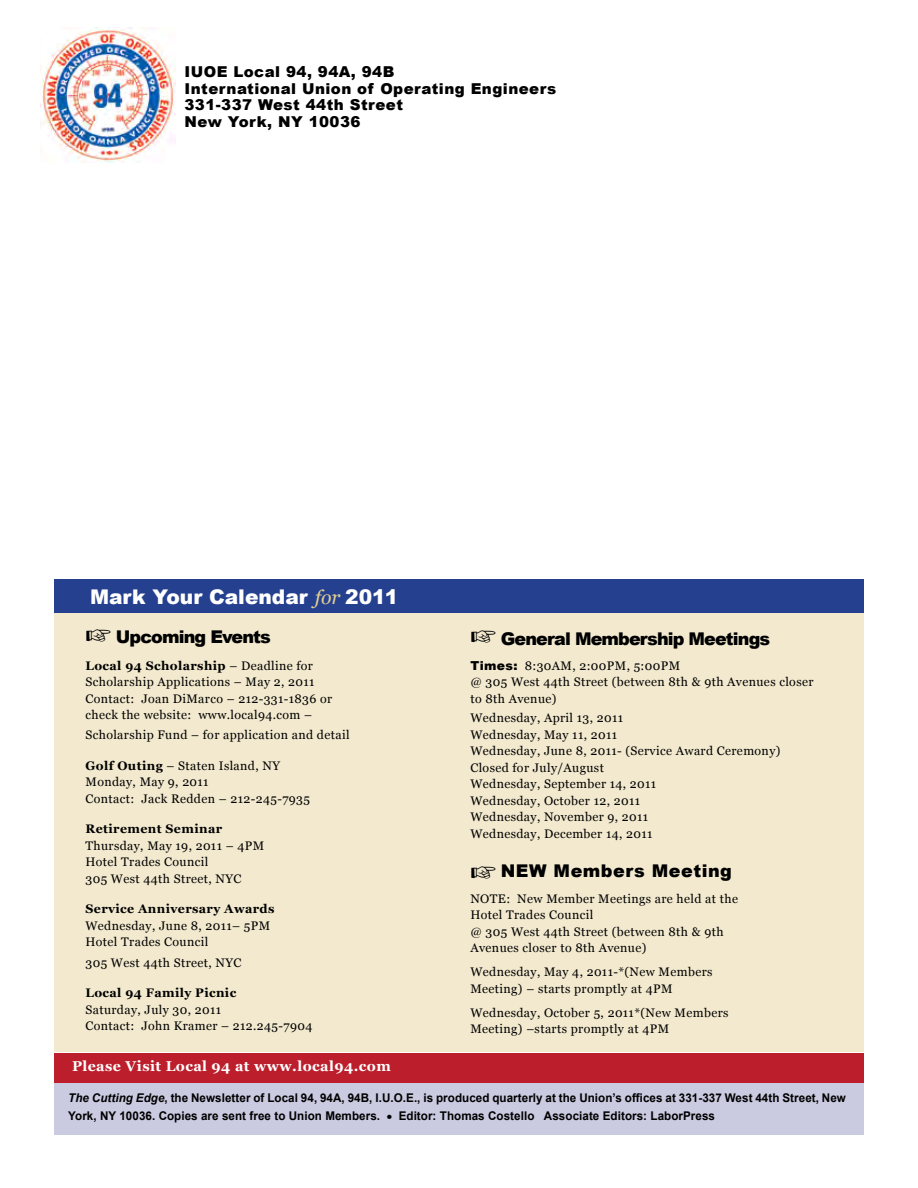
<style>
.page{position:relative;width:918px;height:1188px;background:#fff}
.page>*{position:absolute;margin:0;border:0;box-sizing:border-box;transform-origin:0 0}
.t1{font:900 20.25px "Arial";color:#fff}
.t2{font:900 17.55px "Arial";letter-spacing:-.05em;color:#000}
.t3{font:900 17.55px "Arial";letter-spacing:.03em;color:#000}
.t4{font:900 15px/16.5px "Arial";letter-spacing:.03em;color:#000}
.t5{font:700 14.25px "Georgia";letter-spacing:.03em;color:#fff}
.t6{font:12.3px/16.5px "Georgia";letter-spacing:.03em;color:#000}
.t7{font:700 12.3px "Georgia";letter-spacing:.03em;color:#000}
.t8{font:700 12px/18px "Arial";letter-spacing:.005em;color:#000}
.s1{font-family:"Georgia";font-weight:400;font-style:italic;font-size:19.5px;color:#e3d093}
.s2{font-weight:700}
.s3{font-family:"Arial";font-weight:900}
.s4{font-style:italic}
.s5{font-size:15px}
</style>
<div class="page">
<img style="left:40px;top:27px;width:135px;height:136px">
<div style="left:54px;top:1075px;width:810px;height:60px;background:#cacae1"></div>
<div style="left:54px;top:579px;width:810px;height:35px;background:#25408f"></div>
<div style="left:54px;top:614px;width:810px;height:438px;background:#f2e9ce"></div>
<div style="left:54px;top:1053px;width:810px;height:29px;background:#bc1e2c"></div>
<p class="t4" style="left:184px;top:63px;width:373px">IUOE Local 94, 94A, 94B<br>International Union of Operating Engineers<br>331-337 West 44th Street<br>New York, NY 10036</p>
<h1 class="t1" style="left:90px;top:582px;width:310px">Mark Your Calendar <span class="s1">for</span> 2011</h1>
<h2 class="t2" style="left:116px;top:624px;width:156px">Upcoming Events</h2>
<p class="t6" style="left:86px;top:657px;width:248px"><span class="s2">Local 94 Scholarship</span> – Deadline for Scholarship Applications – May 2, 2011<br>Contact: Joan DiMarco – 212-331-1836 or check the website: www.local94.com –</p>
<p class="t6" style="left:86px;top:727px;width:266px">Scholarship Fund – for application and detail</p>
<p class="t6" style="left:86px;top:758px;width:226px"><span class="s2">Golf Outing</span> – Staten Island, NY<br>Monday, May 9, 2011<br>Contact: Jack Redden – 212-245-7935</p>
<p class="t7" style="left:86px;top:821px;width:138px">Retirement Seminar</p>
<p class="t6" style="left:86px;top:838px;width:180px">Thursday, May 19, 2011 – 4PM<br>Hotel Trades Council<br>305 West 44th Street, NYC</p>
<p class="t7" style="left:86px;top:901px;width:191px">Service Anniversary Awards</p>
<p class="t6" style="left:86px;top:918px;width:186px">Wednesday, June 8, 2011– 5PM<br>Hotel Trades Council</p>
<p class="t6" style="left:86px;top:954px;width:157px">305 West 44th Street, NYC</p>
<p class="t7" style="left:86px;top:985px;width:152px">Local 94 Family Picnic</p>
<p class="t6" style="left:86px;top:1001px;width:228px">Saturday, July 30, 2011<br>Contact: John Kramer – 212.245-7904</p>
<p class="t5" style="left:72px;top:1057px;width:320px">Please Visit Local 94 at www.local94.com</p>
<h2 class="t2" style="left:501px;top:626px;width:271px">General Membership Meetings</h2>
<p class="t6" style="left:470px;top:658px;width:345px"><span class="s3">Times:</span> 8:30AM, 2:00PM, 5:00PM<br>@ 305 West 44th Street (between 8th &amp; 9th Avenues closer to 8th Avenue)</p>
<p class="t6" style="left:470px;top:710px;width:312px">Wednesday, April 13, 2011<br>Wednesday, May 11, 2011<br>Wednesday, June 8, 2011- (Service Award Ceremony)<br>Closed for July/August<br>Wednesday, September 14, 2011<br>Wednesday, October 12, 2011<br>Wednesday, November 9, 2011<br>Wednesday, December 14, 2011</p>
<h2 class="t3" style="left:501px;top:858px;width:233px">NEW Members Meeting</h2>
<p class="t6" style="left:470px;top:890px;width:269px">NOTE: New Member Meetings are held at the<br>Hotel Trades Council<br>@ 305 West 44th Street (between 8th &amp; 9th<br>Avenues closer to 8th Avenue)</p>
<p class="t6" style="left:470px;top:964px;width:244px">Wednesday, May 4, 2011-*(New Members<br>Meeting) – starts promptly at 4PM</p>
<p class="t6" style="left:470px;top:1004px;width:260px">Wednesday, October 5, 2011*(New Members<br>Meeting) –starts promptly at 4PM</p>
<p class="t8" style="left:68px;top:1089px;width:779px"><span class="s4">The Cutting Edge</span>, the Newsletter of Local 94, 94A, 94B, I.U.O.E., is produced quarterly at the Union’s offices at 331-337 West 44th Street, New<br>York, NY</p>
<p class="t8" style="left:119px;top:1107px;width:597px">10036. Copies are sent free to Union Members. <span class="s5">•</span> Editor: Thomas Costello Associate Editors: LaborPress</p>
</div>
